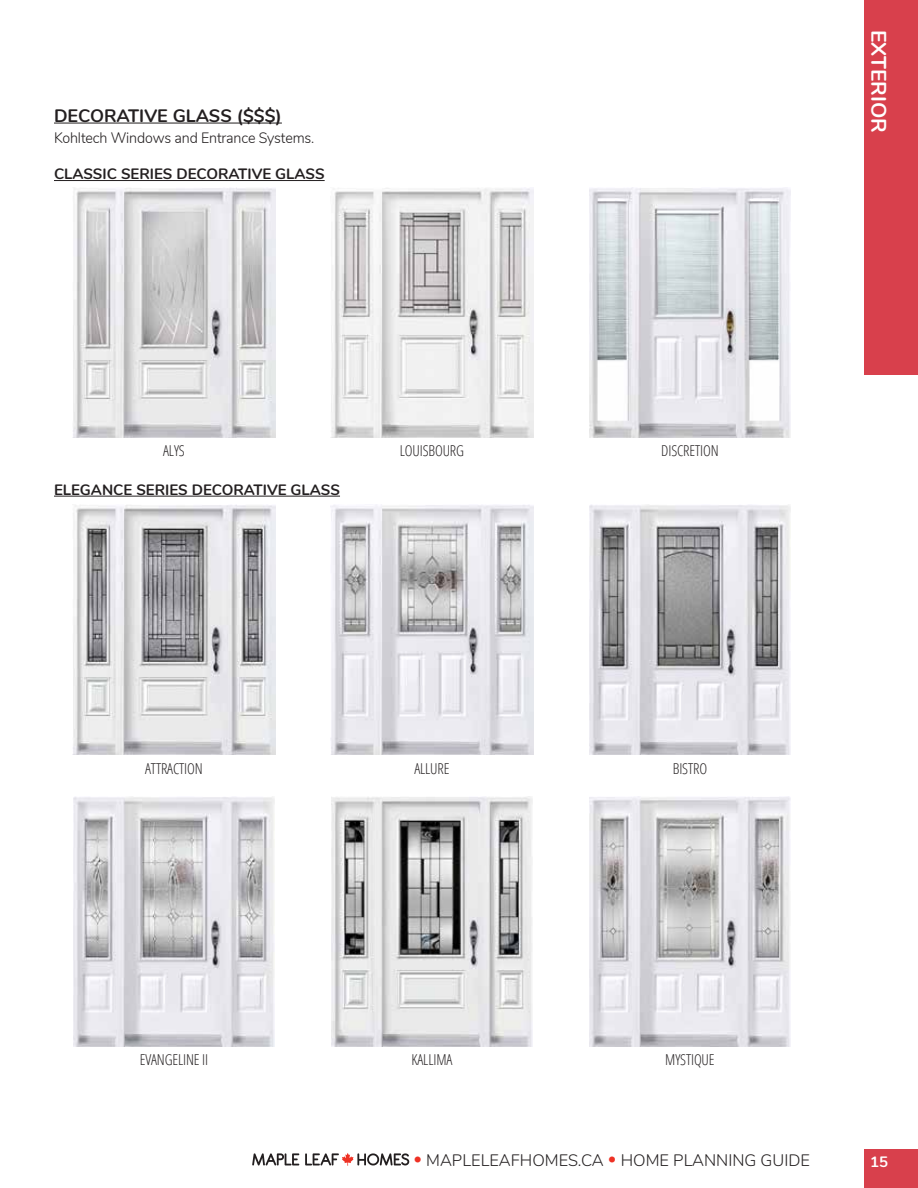
<style>
.page{position:relative;width:918px;height:1188px;background:#fff}
.page>*{position:absolute;margin:0;border:0;box-sizing:border-box;transform-origin:0 0}
.t1{font:700 21px "Nunito";color:#fff}
.t2{font:700 18px "Nunito";color:#231f20}
.t3{font:300 16.5px "Nunito";color:#231f20}
.t4{font:300 15px "Open Sans Condensed";letter-spacing:-.01em;color:#231f20}
.t5{font:700 15px "Nunito";color:#231f20}
.t6{font:300 15px "Nunito";letter-spacing:-.01em;color:#231f20;scale:.95 1}
.t7{font:700 15px "Nunito";color:#fff}
.s1{color:#ee3124}
</style>
<div class="page">
<div style="left:864px;top:1149px;width:54px;height:39px;background:#d8404c"></div>
<div style="left:864px;top:0;width:54px;height:375px;background:#d8404c"></div>
<svg style="left:252px;top:1153px;width:47px;height:13px"></svg>
<svg style="left:305px;top:1153px;width:104px;height:13px"></svg>
<hr style="left:54px;top:123px;width:228px;height:1px;background:#231f20">
<hr style="left:54px;top:180px;width:271px;height:1px;background:#231f20">
<img style="left:73px;top:187px;width:202px;height:251px">
<img style="left:331px;top:188px;width:202px;height:250px">
<img style="left:590px;top:187px;width:200px;height:251px">
<img style="left:73px;top:505px;width:202px;height:250px">
<img style="left:331px;top:505px;width:202px;height:250px">
<img style="left:590px;top:505px;width:200px;height:250px">
<img style="left:74px;top:796px;width:200px;height:250px">
<img style="left:332px;top:796px;width:200px;height:250px">
<img style="left:590px;top:796px;width:200px;height:250px">
<hr style="left:54px;top:496px;width:286px;height:1px;background:#231f20">
<p class="t2" style="left:54px;top:102px;width:229px">DECORATIVE GLASS ($$$)</p>
<p class="t6" style="left:54px;top:126px;width:274px">Kohltech Windows and Entrance Systems.</p>
<p class="t5" style="left:54px;top:163px;width:272px">CLASSIC SERIES DECORATIVE GLASS</p>
<p class="t4" style="left:163px;top:441px;width:23px">ALYS</p>
<p class="t4" style="left:400px;top:441px;width:66px">LOUISBOURG</p>
<p class="t4" style="left:661px;top:441px;width:59px">DISCRETION</p>
<p class="t5" style="left:54px;top:479px;width:288px">ELEGANCE SERIES DECORATIVE GLASS</p>
<p class="t4" style="left:145px;top:758px;width:59px">ATTRACTION</p>
<p class="t4" style="left:414px;top:758px;width:37px">ALLURE</p>
<p class="t4" style="left:673px;top:758px;width:36px">BISTRO</p>
<h1 class="t1" style="left:894px;top:30px;width:104px;rotate:90deg">EXTERIOR</h1>
<p class="t4" style="left:140px;top:1050px;width:70px">EVANGELINE II</p>
<p class="t4" style="left:412px;top:1050px;width:42px">KALLIMA</p>
<p class="t4" style="left:665px;top:1050px;width:51px">MYSTIQUE</p>
<p class="t3" style="left:413px;top:1148px;width:398px"><span class="s1">•</span> MAPLELEAFHOMES.CA <span class="s1">•</span> HOME PLANNING GUIDE</p>
<p class="t7" style="left:870px;top:1151px;width:19px">15</p>
</div>
